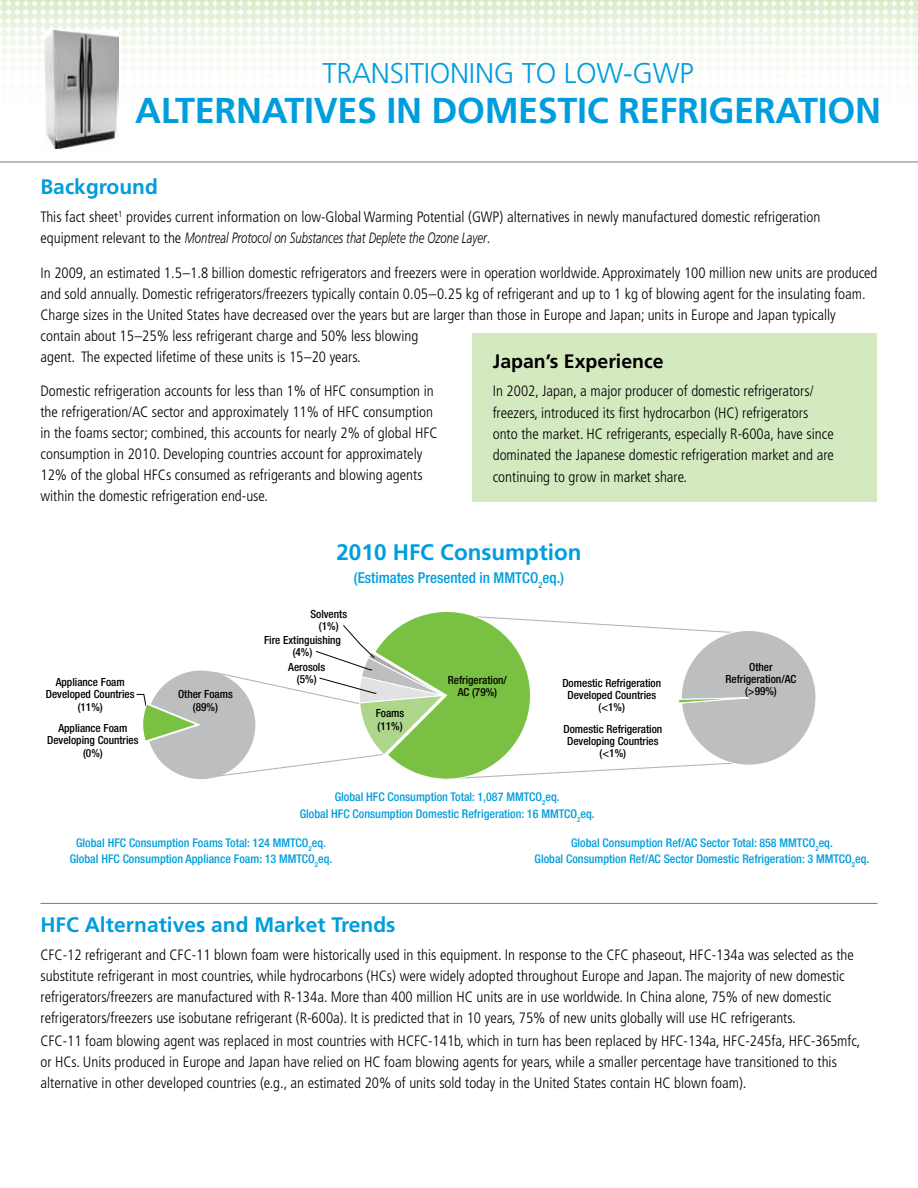
<style>
.page{position:relative;width:918px;height:1188px;background:#fff}
.page>*{position:absolute;margin:0;border:0;box-sizing:border-box;transform-origin:0 0}
.t1{font:700 36px "Frutiger";letter-spacing:-.01em;color:#009ddc}
.t2{font:300 28.5px "Frutiger";letter-spacing:-.01em;color:#009ddc}
.t3{font:700 22.5px "Frutiger";color:#009ddc}
.t4{font:700 21px "Frutiger LT Std";color:#009ddc}
.t5{font:700 19.5px "Frutiger LT Std";color:#000}
.t6{font:300 condensed 15px/21px "Frutiger LT Std";color:#000}
.t7{font:500 condensed 15px "Helvetica Neue";color:#009ddc}
.t8{font:500 condensed 12px/16.5px "Helvetica Neue";color:#009ddc;text-align:center}
.t9{font:500 condensed 11.25px/12.3px "Helvetica Neue";color:#000;text-align:center}
.s1{font-style:italic;font-stretch:normal}
</style>
<div class="page">
<img style="left:0;top:0;width:918px;height:106px">
<div style="left:472px;top:333px;width:405px;height:169px;background:#d5e9c1"></div>
<img style="left:45px;top:31px;width:73px;height:117px">
<hr style="left:40px;top:903px;width:838px;height:1px;background:#77787b">
<hr style="left:0;top:162px;width:918px;height:1px;background:#77787b">
<svg style="left:136px;top:611px;width:680px;height:169px"></svg>
<h1 class="t2" style="left:323px;top:57px;width:373px">TRANSITIONING TO LOW-GWP</h1>
<h1 class="t1" style="left:135px;top:90px;width:747px">ALTERNATIVES IN DOMESTIC REFRIGERATION</h1>
<h2 class="t4" style="left:40px;top:175px;width:119px">Background</h2>
<p class="t6" style="left:40px;top:207px;width:781px">This fact sheet<sup>1</sup> provides current information on low-Global Warming Potential (GWP) alternatives in newly manufactured domestic refrigeration equipment relevant to the <span class="s1">Montreal Protocol on Substances that Deplete the Ozone Layer</span>.</p>
<p class="t6" style="left:40px;top:262px;width:839px">In 2009, an estimated 1.5–1.8 billion domestic refrigerators and freezers were in operation worldwide. Approximately 100 million new units are produced and sold annually. Domestic refrigerators/freezers typically contain 0.05–0.25 kg of refrigerant and up to 1 kg of blowing agent for the insulating foam.<br>Charge sizes in the United States have decreased over the years but are larger than those in Europe and Japan; units in Europe and Japan typically contain about 15–25% less refrigerant charge and 50% less blowing<br>agent. The expected lifetime of these units is 15–20 years.</p>
<p class="t6" style="left:40px;top:381px;width:399px">Domestic refrigeration accounts for less than 1% of HFC consumption in the refrigeration/AC sector and approximately 11% of HFC consumption in the foams sector; combined, this accounts for nearly 2% of global HFC consumption in 2010. Developing countries account for approximately 12% of the global HFCs consumed as refrigerants and blowing agents within the domestic refrigeration end-use.</p>
<h2 class="t5" style="left:493px;top:350px;width:172px">Japan’s Experience</h2>
<p class="t6" style="left:493px;top:381px;width:343px">In 2002, Japan, a major producer of domestic refrigerators/ freezers, introduced its first hydrocarbon (HC) refrigerators onto the market. HC refrigerants, especially R-600a, have since dominated the Japanese domestic refrigeration market and are continuing to grow in market share.</p>
<h2 class="t3" style="left:336px;top:539px;width:247px">2010 HFC Consumption</h2>
<h3 class="t7" style="left:354px;top:569px;width:212px">(Estimates Presented in MMTCO<sub>2</sub>eq.)</h3>
<p class="t9" style="left:310px;top:608px;width:38px">Solvents (1%)</p>
<p class="t9" style="left:264px;top:634px;width:78px">Fire Extinguishing (4%)</p>
<p class="t9" style="left:288px;top:661px;width:38px">Aerosols (5%)</p>
<p class="t9" style="left:448px;top:674px;width:61px">Refrigeration/</p>
<p class="t9" style="left:46px;top:676px;width:90px">Appliance Foam<br>Developed Countries (11%)</p>
<p class="t9" style="left:47px;top:722px;width:93px">Appliance Foam<br>Developing Countries (0%)</p>
<p class="t9" style="left:563px;top:722px;width:100px">Domestic Refrigeration<br>Developing Countries (&lt;1%)</p>
<p class="t9" style="left:562px;top:676px;width:100px">Domestic Refrigeration<br>Developed Countries (&lt;1%)</p>
<p class="t9" style="left:178px;top:688px;width:56px">Other Foams</p>
<p class="t9" style="left:458px;top:686px;width:41px">AC (79%)</p>
<p class="t9" style="left:193px;top:700px;width:27px">(89%)</p>
<p class="t9" style="left:376px;top:707px;width:30px;text-align:left">Foams (11%)</p>
<p class="t8" style="left:300px;top:789px;width:296px">Global HFC Consumption Total: 1,087 MMTCO<sub>2</sub>eq.<br>Global HFC Consumption Domestic Refrigeration: 16 MMTCO<sub>2</sub>eq.</p>
<p class="t9" style="left:726px;top:660px;width:72px">Other<br>Refrigeration/AC (&gt;99%)</p>
<p class="t8" style="left:70px;top:834px;width:264px">Global HFC Consumption Foams Total: 124 MMTCO<sub>2</sub>eq.<br>Global HFC Consumption Appliance Foam: 13 MMTCO<sub>2</sub>eq.</p>
<p class="t8" style="left:535px;top:834px;width:336px">Global Consumption Ref/AC Sector Total: 858 MMTCO<sub>2</sub>eq.<br>Global Consumption Ref/AC Sector Domestic Refrigeration: 3 MMTCO<sub>2</sub>eq.</p>
<h2 class="t4" style="left:40px;top:912px;width:357px">HFC Alternatives and Market Trends</h2>
<p class="t6" style="left:40px;top:944px;width:815px">CFC-12 refrigerant and CFC-11 blown foam were historically used in this equipment. In response to the CFC phaseout, HFC-134a was selected as the substitute refrigerant in most countries, while hydrocarbons (HCs) were widely adopted throughout Europe and Japan. The majority of new domestic refrigerators/freezers are manufactured with R-134a. More than 400 million HC units are in use worldwide. In China alone, 75% of new domestic refrigerators/freezers use isobutane refrigerant (R-600a). It is predicted that in 10 years, 75% of new units globally will use HC refrigerants.</p>
<p class="t6" style="left:40px;top:1031px;width:822px">CFC-11 foam blowing agent was replaced in most countries with HCFC-141b, which in turn has been replaced by HFC-134a, HFC-245fa, HFC-365mfc, or HCs. Units produced in Europe and Japan have relied on HC foam blowing agents for years, while a smaller percentage have transitioned to this alternative in other developed countries (e.g., an estimated 20% of units sold today in the United States contain HC blown foam).</p>
</div>
